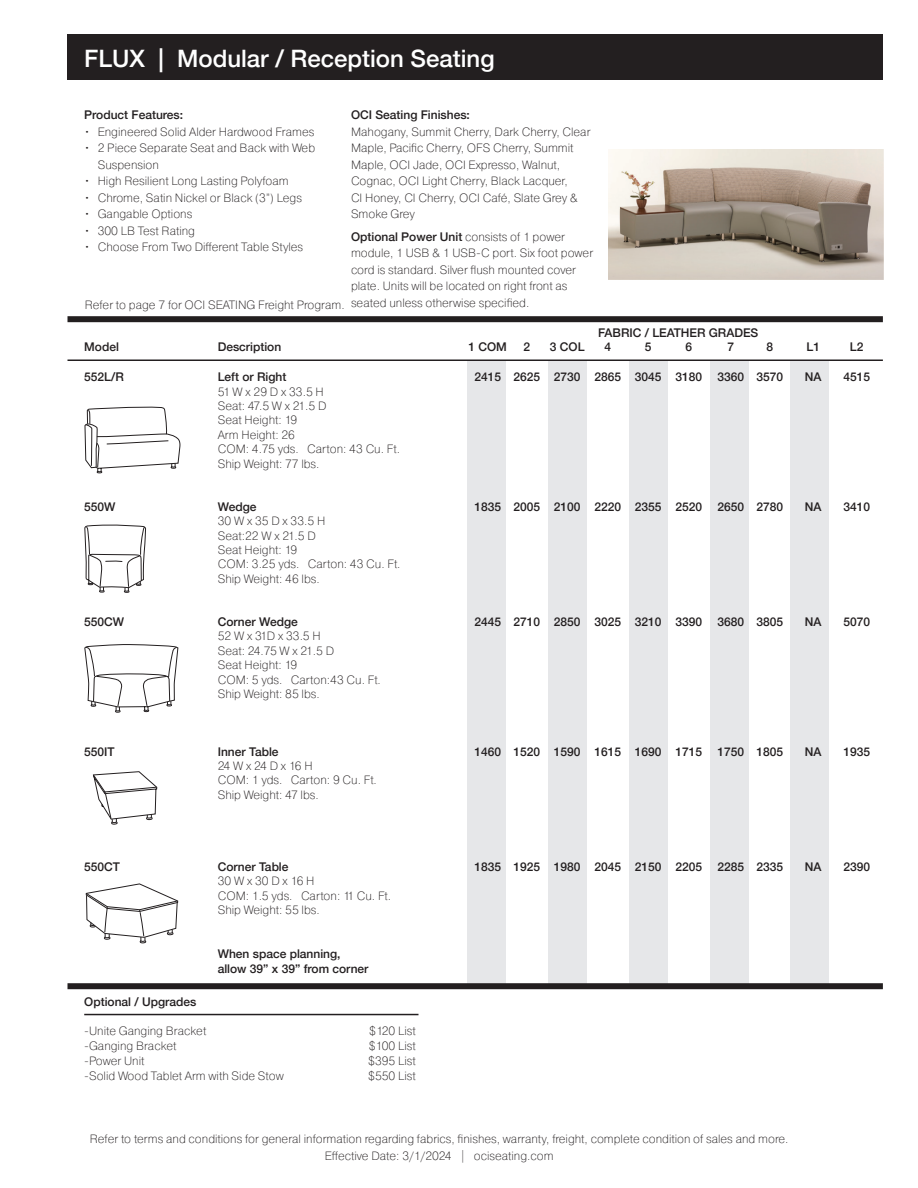
<style>
.page{position:relative;width:918px;height:1188px;background:#fff}
.page>*{position:absolute;margin:0;border:0;box-sizing:border-box;transform-origin:0 0}
.t1{font:500 24px "Helvetica Neue";color:#fff}
.t2{font:200 12px/16.5px "Pragmatica";color:#231f20}
.t3{font:500 12px "Helvetica Neue";color:#231f20}
.t4{font:200 12px "Pragmatica";letter-spacing:-.025em;color:#231f20}
.s1{font-family:"Helvetica Neue";font-weight:500}
</style>
<div class="page">
<div style="left:68px;top:34px;width:815px;height:46px;background:#231f20"></div>
<div style="left:68px;top:316px;width:815px;height:6px;background:#231f20"></div>
<div style="left:467px;top:360px;width:38px;height:629px;background:#e6e7e9"></div>
<div style="left:548px;top:360px;width:38px;height:629px;background:#e6e7e9"></div>
<div style="left:629px;top:360px;width:38px;height:629px;background:#e6e7e9"></div>
<div style="left:710px;top:360px;width:38px;height:629px;background:#e6e7e9"></div>
<div style="left:791px;top:360px;width:38px;height:629px;background:#e6e7e9"></div>
<div style="left:68px;top:983px;width:815px;height:6px;background:#231f20"></div>
<hr style="left:68px;top:360px;width:815px;height:1px;background:#231f20">
<hr style="left:84px;top:1014px;width:334px;height:1px;background:#231f20">
<svg style="left:85px;top:406px;width:95px;height:68px"></svg>
<svg style="left:84px;top:524px;width:62px;height:69px"></svg>
<svg style="left:84px;top:644px;width:94px;height:181px"></svg>
<svg style="left:86px;top:884px;width:92px;height:60px"></svg>
<img style="left:609px;top:150px;width:274px;height:130px">
<p class="t1" style="left:84px;top:39px;width:412px">FLUX | Modular / Reception Seating</p>
<p class="t3" style="left:84px;top:105px;width:100px">Product Features:</p>
<p class="t2" style="left:84px;top:123px;width:232px">• Engineered Solid Alder Hardwood Frames</p>
<p class="t2" style="left:98px;top:139px;width:219px;text-indent:-14px">• 2 Piece Separate Seat and Back with Web<br>Suspension</p>
<p class="t2" style="left:84px;top:172px;width:206px">• High Resilient Long Lasting Polyfoam</p>
<p class="t2" style="left:84px;top:189px;width:219px">• Chrome, Satin Nickel or Black (3”) Legs</p>
<p class="t2" style="left:84px;top:205px;width:110px">• Gangable Options</p>
<p class="t2" style="left:84px;top:222px;width:112px">• 300 LB Test Rating</p>
<p class="t2" style="left:84px;top:238px;width:220px">• Choose From Two Different Table Styles</p>
<p class="t3" style="left:351px;top:105px;width:120px">OCI Seating Finishes:</p>
<p class="t2" style="left:351px;top:123px;width:241px">Mahogany, Summit Cherry, Dark Cherry, Clear Maple, Pacific Cherry, OFS Cherry, Summit Maple, OCI Jade, OCI Expresso, Walnut, Cognac, OCI Light Cherry, Black Lacquer,<br>CI Honey, CI Cherry, OCI Café, Slate Grey &amp; Smoke Grey</p>
<p class="t2" style="left:351px;top:228px;width:244px"><span class="s1">Optional Power Unit</span> consists of 1 power module, 1 USB &amp; 1 USB-C port. Six foot power cord is standard. Silver flush mounted cover plate. Units will be located on right front as seated unless otherwise specified.</p>
<p class="t2" style="left:85px;top:297px;width:261px">Refer to page 7 for OCI SEATING Freight Program.</p>
<p class="t3" style="left:598px;top:323px;width:162px">FABRIC / LEATHER GRADES</p>
<p class="t3" style="left:84px;top:337px;width:36px">Model</p>
<p class="t3" style="left:218px;top:337px;width:65px">Description</p>
<p class="t3" style="left:469px;top:337px;width:40px">1 COM</p>
<p class="t3" style="left:523px;top:337px;width:8px">2</p>
<p class="t3" style="left:550px;top:337px;width:36px">3 COL</p>
<p class="t3" style="left:604px;top:337px;width:8px">4</p>
<p class="t3" style="left:645px;top:337px;width:8px">5</p>
<p class="t3" style="left:685px;top:337px;width:8px">6</p>
<p class="t3" style="left:727px;top:337px;width:8px">7</p>
<p class="t3" style="left:766px;top:337px;width:8px">8</p>
<p class="t3" style="left:806px;top:337px;width:15px">L1</p>
<p class="t3" style="left:850px;top:337px;width:15px">L2</p>
<p class="t3" style="left:84px;top:367px;width:41px">552L/R</p>
<p class="t3" style="left:218px;top:367px;width:70px">Left or Right</p>
<p class="t3" style="left:474px;top:367px;width:229px">2415 2625 2730 2865 3045 3180</p>
<p class="t3" style="left:717px;top:367px;width:67px">3360 3570</p>
<p class="t3" style="left:805px;top:367px;width:18px">NA</p>
<p class="t3" style="left:843px;top:367px;width:28px">4515</p>
<p class="t2" style="left:218px;top:383px;width:108px">51 W x 29 D x 33.5 H</p>
<p class="t2" style="left:218px;top:397px;width:110px">Seat: 47.5 W x 21.5 D</p>
<p class="t2" style="left:218px;top:412px;width:81px">Seat Height: 19</p>
<p class="t2" style="left:218px;top:426px;width:79px">Arm Height: 26</p>
<p class="t2" style="left:218px;top:440px;width:184px">COM: 4.75 yds. Carton: 43 Cu. Ft.</p>
<p class="t2" style="left:218px;top:455px;width:103px">Ship Weight: 77 lbs.</p>
<p class="t3" style="left:84px;top:497px;width:33px">550W</p>
<p class="t3" style="left:218px;top:497px;width:40px">Wedge</p>
<p class="t3" style="left:474px;top:497px;width:229px">1835 2005 2100 2220 2355 2520</p>
<p class="t3" style="left:717px;top:497px;width:67px">2650 2780</p>
<p class="t3" style="left:805px;top:497px;width:18px">NA</p>
<p class="t3" style="left:843px;top:497px;width:28px">3410</p>
<p class="t2" style="left:218px;top:512px;width:109px">30 W x 35 D x 33.5 H</p>
<p class="t2" style="left:218px;top:527px;width:100px">Seat:22 W x 21.5 D</p>
<p class="t2" style="left:218px;top:541px;width:81px">Seat Height: 19</p>
<p class="t2" style="left:218px;top:556px;width:184px">COM: 3.25 yds. Carton: 43 Cu. Ft.</p>
<p class="t2" style="left:218px;top:570px;width:104px">Ship Weight: 46 lbs.</p>
<p class="t3" style="left:84px;top:612px;width:42px">550CW</p>
<p class="t3" style="left:218px;top:612px;width:82px">Corner Wedge</p>
<p class="t3" style="left:474px;top:612px;width:229px">2445 2710 2850 3025 3210 3390</p>
<p class="t3" style="left:717px;top:612px;width:67px">3680 3805</p>
<p class="t3" style="left:805px;top:612px;width:18px">NA</p>
<p class="t3" style="left:843px;top:612px;width:28px">5070</p>
<p class="t2" style="left:218px;top:628px;width:105px">52 W x 31D x 33.5 H</p>
<p class="t4" style="left:218px;top:643px;width:118px">Seat: 24.75 W x 21.5 D</p>
<p class="t2" style="left:218px;top:656px;width:81px">Seat Height: 19</p>
<p class="t2" style="left:218px;top:671px;width:165px">COM: 5 yds. Carton:43 Cu. Ft.</p>
<p class="t2" style="left:218px;top:685px;width:104px">Ship Weight: 85 lbs.</p>
<p class="t3" style="left:84px;top:742px;width:32px">550IT</p>
<p class="t3" style="left:218px;top:742px;width:62px">Inner Table</p>
<p class="t3" style="left:474px;top:742px;width:229px">1460 1520 1590 1615 1690 1715</p>
<p class="t3" style="left:717px;top:742px;width:67px">1750 1805</p>
<p class="t3" style="left:805px;top:742px;width:18px">NA</p>
<p class="t3" style="left:843px;top:742px;width:28px">1935</p>
<p class="t2" style="left:218px;top:757px;width:97px">24 W x 24 D x 16 H</p>
<p class="t2" style="left:218px;top:772px;width:161px">COM: 1 yds. Carton: 9 Cu. Ft.</p>
<p class="t2" style="left:218px;top:786px;width:103px">Ship Weight: 47 lbs.</p>
<p class="t3" style="left:84px;top:857px;width:37px">550CT</p>
<p class="t3" style="left:218px;top:857px;width:72px">Corner Table</p>
<p class="t3" style="left:474px;top:857px;width:229px">1835 1925 1980 2045 2150 2205</p>
<p class="t3" style="left:717px;top:857px;width:67px">2285 2335</p>
<p class="t3" style="left:805px;top:857px;width:18px">NA</p>
<p class="t3" style="left:843px;top:857px;width:28px">2390</p>
<p class="t2" style="left:218px;top:872px;width:98px">30 W x 30 D x 16 H</p>
<p class="t2" style="left:218px;top:887px;width:175px">COM: 1.5 yds. Carton: 11 Cu. Ft.</p>
<p class="t2" style="left:218px;top:901px;width:104px">Ship Weight: 55 lbs.</p>
<p class="t3" style="left:218px;top:944px;width:124px">When space planning,</p>
<p class="t3" style="left:218px;top:959px;width:152px">allow 39” x 39” from corner</p>
<p class="t3" style="left:84px;top:992px;width:114px">Optional / Upgrades</p>
<p class="t2" style="left:84px;top:1022px;width:124px">-Unite Ganging Bracket</p>
<p class="t2" style="left:369px;top:1022px;width:48px">$120 List</p>
<p class="t2" style="left:84px;top:1037px;width:94px">-Ganging Bracket</p>
<p class="t2" style="left:369px;top:1037px;width:48px">$100 List</p>
<p class="t2" style="left:84px;top:1052px;width:62px">-Power Unit</p>
<p class="t2" style="left:368px;top:1052px;width:49px">$395 List</p>
<p class="t2" style="left:84px;top:1067px;width:201px">-Solid Wood Tablet Arm with Side Stow</p>
<p class="t2" style="left:368px;top:1067px;width:49px">$550 List</p>
<p class="t2" style="left:90px;top:1131px;width:700px;text-align:center">Refer to terms and conditions for general information regarding fabrics, finishes, warranty, freight, complete condition of sales and more.<br>Effective Date: 3/1/2024 | ociseating.com</p>
</div>
